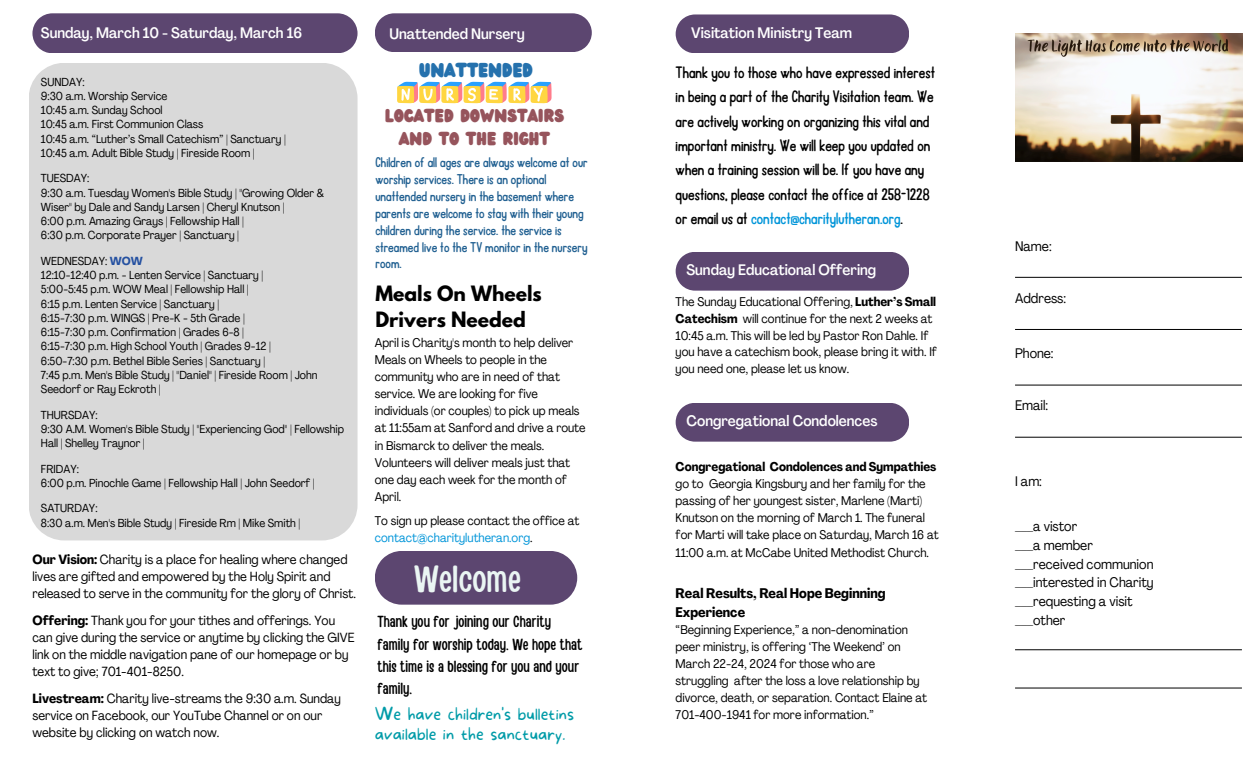
<style>
.page{position:relative;width:1260px;height:765px;background:#fff}
.page>*{position:absolute;margin:0;border:0;box-sizing:border-box;transform-origin:0 0}
.t1{font:37.5px "Handy Casual Condensed";color:#eaf5f3}
.t2{font:700 18.75px/25.2px "League Spartan";color:#000}
.t3{font:17.5px/24.4px "Ballpoint";color:#000}
.t4{font:17.5px "Wedges";color:#2571ad}
.t5{font:100 16.88px/19.8px "More Sugar";color:#019ba8}
.t6{font:16.25px/22.5px "Wedges";color:#96545c;text-align:center}
.t7{font:16px/22.4px "Handy Casual Condensed";color:#000}
.t8{font:15px/16.9px "Ballpoint";color:#226192}
.t9{font:500 condensed 15px "Agrandir";color:#fff}
.t10{font:condensed 13.75px "Agrandir";color:#000}
.t11{font:700 condensed 13.75px/18.8px "Agrandir";color:#000}
.t12{font:condensed 13.12px/16.9px "Agrandir";color:#000}
.t13{font:condensed 12.5px/16.9px "Agrandir";color:#000}
.t14{font:condensed 12.5px "Agrandir";color:#0095d9}
.t15{font:condensed 11.5px/14.2px "Agrandir";color:#000}
.s1{font-weight:700;color:#2551a1}
.s2{font-weight:700}
.s3{color:#000}
.s4{color:#0095d9}
</style>
<div class="page">
<div style="left:32px;top:13px;width:326px;height:40px;background:#5c4670"></div>
<hr style="left:1015px;top:277px;width:227px;height:1px;background:#000">
<hr style="left:1015px;top:329px;width:227px;height:1px;background:#000">
<hr style="left:1015px;top:385px;width:227px;height:1px;background:#000">
<hr style="left:1015px;top:437px;width:227px;height:1px;background:#000">
<hr style="left:1015px;top:649px;width:227px;height:1px;background:#000">
<hr style="left:1015px;top:688px;width:227px;height:1px;background:#000">
<img style="left:1015px;top:34px;width:227px;height:127px">
<div style="left:676px;top:14px;width:233px;height:39px;background:#5c4670"></div>
<svg style="left:375px;top:551px;width:202px;height:54px;background:#665178"></svg>
<div style="left:676px;top:252px;width:233px;height:39px;background:#5c4670"></div>
<div style="left:29px;top:63px;width:329px;height:477px;background:#d9d9d9"></div>
<div style="left:375px;top:13px;width:217px;height:39px;background:#5c4670"></div>
<div style="left:676px;top:403px;width:233px;height:39px;background:#5c4670"></div>
<svg style="left:397px;top:82px;width:155px;height:22px"></svg>
<h5 class="t9" style="left:41px;top:26px;width:263px">Sunday, March 10 - Saturday, March 16</h5>
<h4 class="t9" style="left:389px;top:28px;width:137px">Unattended Nursery</h4>
<p class="t15" style="left:41px;top:76px;width:45px">SUNDAY:</p>
<p class="t15" style="left:41px;top:90px;width:128px">9:30 a.m. Worship Service</p>
<p class="t15" style="left:41px;top:104px;width:123px">10:45 a.m. Sunday School</p>
<p class="t15" style="left:41px;top:118px;width:164px">10:45 a.m. First Communion Class</p>
<p class="t15" style="left:41px;top:133px;width:246px">10:45 a.m. “Luther’s Small Catechism” | Sanctuary |</p>
<p class="t15" style="left:41px;top:147px;width:215px">10:45 a.m. Adult Bible Study | Fireside Room |</p>
<p class="t15" style="left:41px;top:172px;width:50px">TUESDAY:</p>
<p class="t15" style="left:41px;top:187px;width:285px">9:30 a.m. Tuesday Women's Bible Study | "Growing Older &amp;<br>Wiser" by Dale and Sandy Larsen | Cheryl Knutson |</p>
<p class="t15" style="left:41px;top:215px;width:205px">6:00 p.m. Amazing Grays | Fellowship Hall |</p>
<p class="t15" style="left:41px;top:229px;width:200px">6:30 p.m. Corporate Prayer | Sanctuary |</p>
<h2 class="t15" style="left:41px;top:255px;width:103px">WEDNESDAY: <span class="s1">WOW</span></h2>
<p class="t15" style="left:41px;top:269px;width:224px">12:10-12:40 p.m. - Lenten Service | Sanctuary |</p>
<p class="t15" style="left:41px;top:283px;width:209px">5:00-5:45 p.m. WOW Meal | Fellowship Hall |</p>
<p class="t15" style="left:41px;top:298px;width:180px">6:15 p.m. Lenten Service | Sanctuary |</p>
<p class="t15" style="left:41px;top:312px;width:205px">6:15-7:30 p.m. WINGS | Pre-K - 5th Grade |</p>
<p class="t15" style="left:41px;top:326px;width:205px">6:15-7:30 p.m. Confirmation | Grades 6-8 |</p>
<p class="t15" style="left:41px;top:340px;width:231px">6:15-7:30 p.m. High School Youth | Grades 9-12 |</p>
<h6 class="t15" style="left:41px;top:355px;width:226px">6:50-7:30 p.m. Bethel Bible Series | Sanctuary |</h6>
<h6 class="t15" style="left:41px;top:369px;width:278px">7:45 p.m. Men's Bible Study | "Daniel" | Fireside Room | John<br>Seedorf or Ray Eckroth |</h6>
<h3 class="t15" style="left:41px;top:409px;width:58px">THURSDAY:</h3>
<p class="t15" style="left:41px;top:423px;width:305px">9:30 A.M. Women's Bible Study | "Experiencing God" | Fellowship<br>Hall | Shelley Traynor |</p>
<p class="t15" style="left:41px;top:463px;width:40px">FRIDAY:</p>
<p class="t15" style="left:41px;top:477px;width:275px">6:00 p.m. Pinochle Game | Fellowship Hall | John Seedorf |</p>
<h1 class="t15" style="left:41px;top:502px;width:58px">SATURDAY:</h1>
<h6 class="t15" style="left:41px;top:517px;width:261px">8:30 a.m. Men's Bible Study | Fireside Rm | Mike Smith |</h6>
<h4 class="t12" style="left:32px;top:552px;width:325px"><span class="s2">Our Vision:</span> Charity is a place for healing where changed lives are gifted and empowered by the Holy Spirit and released to serve in the community for the glory of Christ.</h4>
<h5 class="t12" style="left:32px;top:613px;width:324px"><span class="s2">Offering:</span> Thank you for your tithes and offerings. You can give during the service or anytime by clicking the GIVE link on the middle navigation pane of our homepage or by text to give; 701-401-8250.</h5>
<p class="t12" style="left:32px;top:691px;width:310px"><span class="s2">Livestream:</span> Charity live-streams the 9:30 a.m. Sunday service on Facebook, our YouTube Channel or on our website by clicking on watch now.</p>
<p class="t4" style="left:419px;top:58px;width:115px">UNATTENDED</p>
<p class="t6" style="left:385px;top:105px;width:180px">LOCATED DOWNSTAIRS<br>AND TO THE RIGHT</p>
<p class="t8" style="left:375px;top:154px;width:214px">Children of all ages are always welcome at our worship services. There is an optional unattended nursery in the basement where parents are welcome to stay with their young children during the service. the service is streamed live to the TV monitor in the nursery room.</p>
<p class="t2" style="left:375px;top:284px;width:168px">Meals On Wheels<br>Drivers Needed</p>
<p class="t13" style="left:375px;top:335px;width:212px">April is Charity's month to help deliver<br>Meals on Wheels to people in the community who are in need of that service. We are looking for five individuals (or couples) to pick up meals at 11:55am at Sanford and drive a route in Bismarck to deliver the meals.<br>Volunteers will deliver meals just that one day each week for the month of<br>April.</p>
<p class="t13" style="left:375px;top:513px;width:206px">To sign up please contact the office at</p>
<p class="t14" style="left:375px;top:532px;width:159px">contact@charitylutheran.org<span class="s3">.</span></p>
<p class="t1" style="left:414px;top:554px;width:109px">Welcome</p>
<p class="t7" style="left:377px;top:610px;width:207px">Thank you for joining our Charity family for worship today. We hope that this time is a blessing for you and your family.</p>
<p class="t5" style="left:375px;top:705px;width:201px">We have children's bulletins available in the sanctuary.</p>
<p class="t9" style="left:691px;top:26px;width:162px">Visitation Ministry Team</p>
<h5 class="t3" style="left:676px;top:61px;width:261px">Thank you to those who have expressed interest in being a part of the Charity Visitation team. We are actively working on organizing this vital and important ministry. We will keep you updated on when a training session will be. If you have any questions, please contact the office at 258-1228 or email us at <span class="s4">contact@charitylutheran.org</span>.</h5>
<p class="t9" style="left:686px;top:264px;width:191px">Sunday Educational Offering</p>
<p class="t13" style="left:676px;top:294px;width:263px">The Sunday Educational Offering, <span class="s2">Luther’s Small Catechism</span> will continue for the next 2 weeks at 10:45 a.m. This will be led by Pastor Ron Dahle. If you have a catechism book, please bring it with. If you need one, please let us know.</p>
<p class="t9" style="left:686px;top:415px;width:192px">Congregational Condolences</p>
<p class="t13" style="left:676px;top:459px;width:265px;line-height:17.2px"><span class="s2">Congregational Condolences and Sympathies </span>go to Georgia Kingsbury and her family for the passing of her youngest sister, Marlene (Marti)<br>Knutson on the morning of March 1. The funeral for Marti will take place on Saturday, March 16 at 11:00 a.m. at McCabe United Methodist Church.</p>
<p class="t11" style="left:676px;top:586px;width:211px">Real Results, Real Hope Beginning<br>Experience</p>
<p class="t13" style="left:676px;top:623px;width:253px">“Beginning Experience,” a non-denomination peer ministry, is offering ‘The Weekend’ on March 22-24, 2024 for those who are struggling after the loss a love relationship by divorce, death, or separation. Contact Elaine at 701-400-1941 for more information.”</p>
<h5 class="t10" style="left:1015px;top:240px;width:38px">Name:</h5>
<h5 class="t10" style="left:1015px;top:292px;width:53px">Address:</h5>
<p class="t10" style="left:1015px;top:348px;width:40px">Phone:</p>
<p class="t10" style="left:1015px;top:400px;width:35px">Email:</p>
<p class="t10" style="left:1015px;top:475px;width:28px">I am:</p>
<p class="t10" style="left:1015px;top:521px;width:64px">___a vistor</p>
<p class="t10" style="left:1015px;top:540px;width:79px">___a member</p>
<p class="t10" style="left:1015px;top:558px;width:140px">___received communion</p>
<p class="t10" style="left:1015px;top:577px;width:140px">___interested in Charity</p>
<p class="t10" style="left:1015px;top:596px;width:119px">___requesting a visit</p>
<p class="t10" style="left:1015px;top:615px;width:52px">___other</p>
</div>
